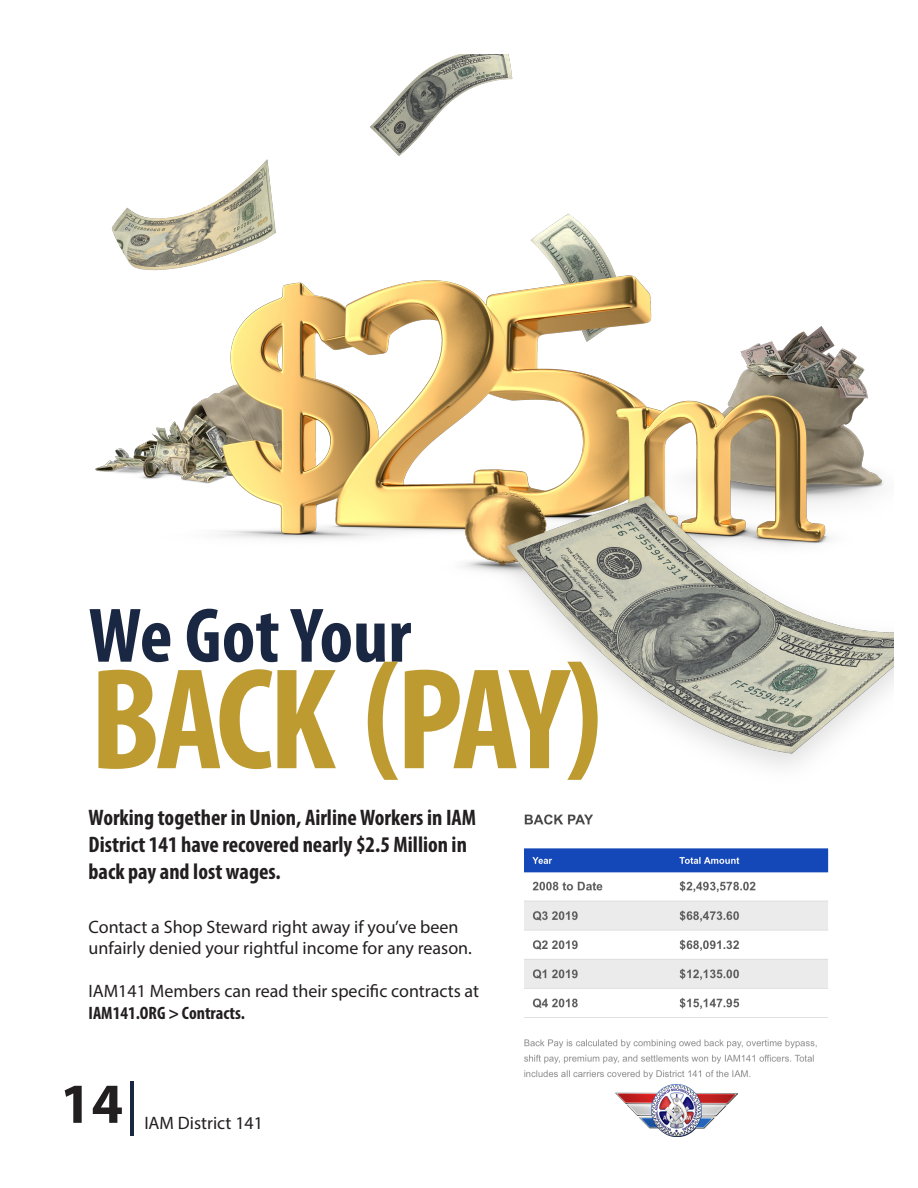
<style>
.page{position:relative;width:918px;height:1188px;background:#fff}
.page>*{position:absolute;margin:0;border:0;box-sizing:border-box;transform-origin:0 0}
.t1{font:700 condensed 145.5px "Myriad Pro";letter-spacing:-.045em;color:#bd9b31}
.t2{font:700 condensed 78px "Myriad Pro";color:#1a2743}
.t3{font:700 57px "Myriad Pro";color:#231f20}
.t4{font:700 condensed 22.5px/27px "Myriad Pro";color:#231f20}
.t5{font:18px/21.6px "Myriad Pro";color:#231f20}
.s1{font-weight:700;font-stretch:condensed}
</style>
<div class="page">
<hr style="left:130px;top:1082px;width:4px;height:54px;background:#1a2742">
<img style="left:95px;top:54px;width:798px;height:1041px">
<img style="left:616px;top:1085px;width:121px;height:51px">
<p class="t2" style="left:89px;top:587px;width:324px">We Got Your</p>
<p class="t1" style="left:90px;top:629px;width:514px">BACK (PAY)</p>
<p class="t4" style="left:89px;top:803px;width:389px">Working together in Union, Airline Workers in IAM<br>District 141 have recovered nearly $2.5 Million in back pay and lost wages.</p>
<p class="t5" style="left:89px;top:916px;width:385px">Contact a Shop Steward right away if you’ve been unfairly denied your rightful income for any reason.</p>
<p class="t5" style="left:89px;top:980px;width:392px">IAM141 Members can read their specific contracts at<br><span class="s1">IAM141.ORG &gt; Contracts.</span></p>
<p class="t3" style="left:60px;top:1066px;width:65px">14</p>
<p class="t5" style="left:144px;top:1112px;width:120px">IAM District 141</p>
</div>
